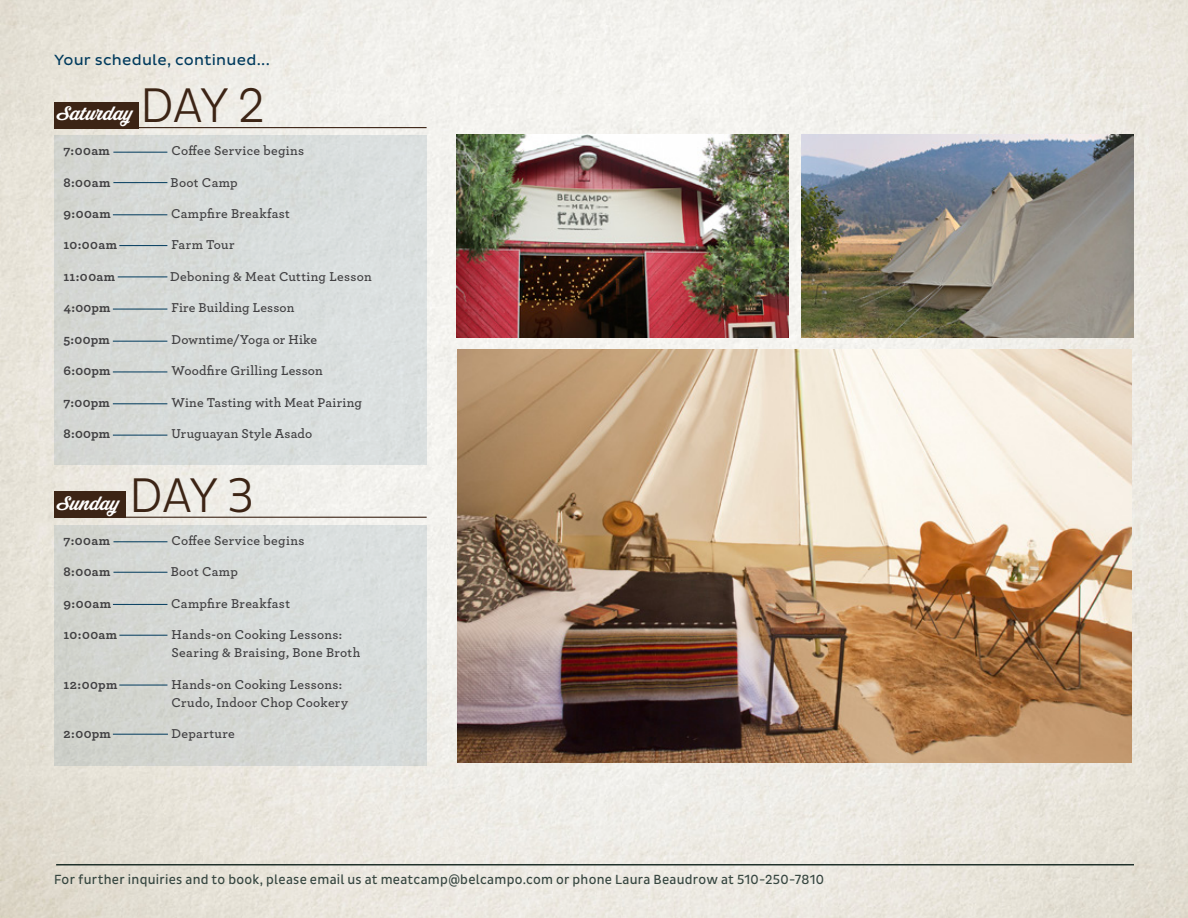
<style>
.page{position:relative;width:1188px;height:918px;background:#fff}
.page>*{position:absolute;margin:0;border:0;box-sizing:border-box;transform-origin:0 0}
.t1{font:22.5px "Delicious Pro";letter-spacing:.005em;color:#fff}
.t2{font:15px "Pluto Sans";letter-spacing:.015em;color:#003a5d}
.t3{font:600 13.5px/18px "Archer";letter-spacing:.02em;color:#414042}
.t4{font:700 13.5px "Archer";letter-spacing:.025em;color:#414042}
.t5{font:13.5px "Pluto Sans Cond";letter-spacing:.02em;color:#364640}
.s1{font-family:"Pluto Sans Cond";font-weight:300;font-size:49.5px;color:#3c2415}
</style>
<div class="page">
<img style="left:0;top:0;width:1188px;height:918px">
<hr style="left:56px;top:864px;width:1078px;height:1px;background:#20312b">
<img style="left:457px;top:350px;width:675px;height:413px">
<div style="left:54px;top:135px;width:373px;height:330px;background:#d8dcdb"></div>
<div style="left:54px;top:102px;width:84px;height:26px;background:#3c2415"></div>
<hr style="left:112px;top:127px;width:315px;height:1px;background:#3c2415">
<hr style="left:113px;top:182px;width:54px;height:1px;background:#003a5d">
<hr style="left:113px;top:152px;width:54px;height:1px;background:#003a5d">
<hr style="left:113px;top:215px;width:54px;height:1px;background:#003a5d">
<hr style="left:119px;top:245px;width:48px;height:1px;background:#003a5d">
<hr style="left:118px;top:277px;width:49px;height:1px;background:#003a5d">
<hr style="left:113px;top:341px;width:54px;height:1px;background:#003a5d">
<hr style="left:113px;top:372px;width:54px;height:1px;background:#003a5d">
<hr style="left:113px;top:404px;width:54px;height:1px;background:#003a5d">
<hr style="left:113px;top:435px;width:54px;height:1px;background:#003a5d">
<hr style="left:113px;top:309px;width:54px;height:1px;background:#003a5d">
<div style="left:54px;top:525px;width:373px;height:240px;background:#d5d9d6"></div>
<div style="left:54px;top:492px;width:72px;height:26px;background:#3c2415"></div>
<hr style="left:112px;top:517px;width:315px;height:1px;background:#3c2415">
<hr style="left:113px;top:572px;width:54px;height:1px;background:#003a5d">
<hr style="left:113px;top:542px;width:54px;height:1px;background:#003a5d">
<hr style="left:113px;top:604px;width:54px;height:1px;background:#003a5d">
<hr style="left:119px;top:635px;width:48px;height:1px;background:#003a5d">
<hr style="left:113px;top:734px;width:55px;height:1px;background:#003a5d">
<hr style="left:119px;top:685px;width:48px;height:1px;background:#003a5d">
<img style="left:802px;top:134px;width:331px;height:203px">
<img style="left:457px;top:134px;width:331px;height:203px">
<p class="t2" style="left:54px;top:52px;width:217px">Your schedule, continued...</p>
<h1 class="t1" style="left:56px;top:102px;width:210px">Saturday <span class="s1">DAY 2</span></h1>
<p class="t4" style="left:63px;top:140px;width:48px">7:00am</p>
<p class="t3" style="left:171px;top:141px;width:134px">Coffee Service begins</p>
<p class="t4" style="left:63px;top:171px;width:49px">8:00am</p>
<p class="t3" style="left:171px;top:172px;width:69px">Boot Camp</p>
<p class="t4" style="left:63px;top:203px;width:49px">9:00am</p>
<p class="t3" style="left:171px;top:204px;width:120px">Campfire Breakfast</p>
<p class="t4" style="left:63px;top:234px;width:55px">10:00am</p>
<p class="t3" style="left:171px;top:235px;width:65px">Farm Tour</p>
<p class="t4" style="left:63px;top:266px;width:53px">11:00am</p>
<p class="t3" style="left:170px;top:267px;width:203px">Deboning &amp; Meat Cutting Lesson</p>
<p class="t4" style="left:63px;top:297px;width:49px">4:00pm</p>
<p class="t3" style="left:171px;top:298px;width:124px">Fire Building Lesson</p>
<p class="t4" style="left:63px;top:329px;width:48px">5:00pm</p>
<p class="t3" style="left:171px;top:330px;width:147px">Downtime/Yoga or Hike</p>
<p class="t4" style="left:63px;top:360px;width:49px">6:00pm</p>
<p class="t3" style="left:171px;top:361px;width:153px">Woodfire Grilling Lesson</p>
<p class="t4" style="left:63px;top:392px;width:48px">7:00pm</p>
<p class="t3" style="left:171px;top:393px;width:192px">Wine Tasting with Meat Pairing</p>
<p class="t4" style="left:63px;top:423px;width:48px">8:00pm</p>
<p class="t3" style="left:171px;top:424px;width:142px">Uruguayan Style Asado</p>
<h1 class="t1" style="left:57px;top:492px;width:199px">Sunday <span class="s1">DAY 3</span></h1>
<p class="t4" style="left:64px;top:529px;width:48px">7:00am</p>
<p class="t3" style="left:172px;top:530px;width:134px">Coffee Service begins</p>
<p class="t4" style="left:64px;top:561px;width:49px">8:00am</p>
<p class="t3" style="left:171px;top:562px;width:69px">Boot Camp</p>
<p class="t4" style="left:64px;top:592px;width:49px">9:00am</p>
<p class="t3" style="left:171px;top:593px;width:120px">Campfire Breakfast</p>
<p class="t4" style="left:64px;top:624px;width:55px">10:00am</p>
<p class="t3" style="left:172px;top:625px;width:190px">Hands-on Cooking Lessons:<br>Searing &amp; Braising, Bone Broth</p>
<p class="t4" style="left:64px;top:673px;width:55px">12:00pm</p>
<p class="t3" style="left:172px;top:674px;width:178px">Hands-on Cooking Lessons:<br>Crudo, Indoor Chop Cookery</p>
<p class="t4" style="left:64px;top:723px;width:49px">2:00pm</p>
<p class="t3" style="left:172px;top:724px;width:65px">Departure</p>
<p class="t5" style="left:54px;top:872px;width:772px">For further inquiries and to book, please email us at meatcamp@belcampo.com or phone Laura Beaudrow at 510-250-7810</p>
</div>
